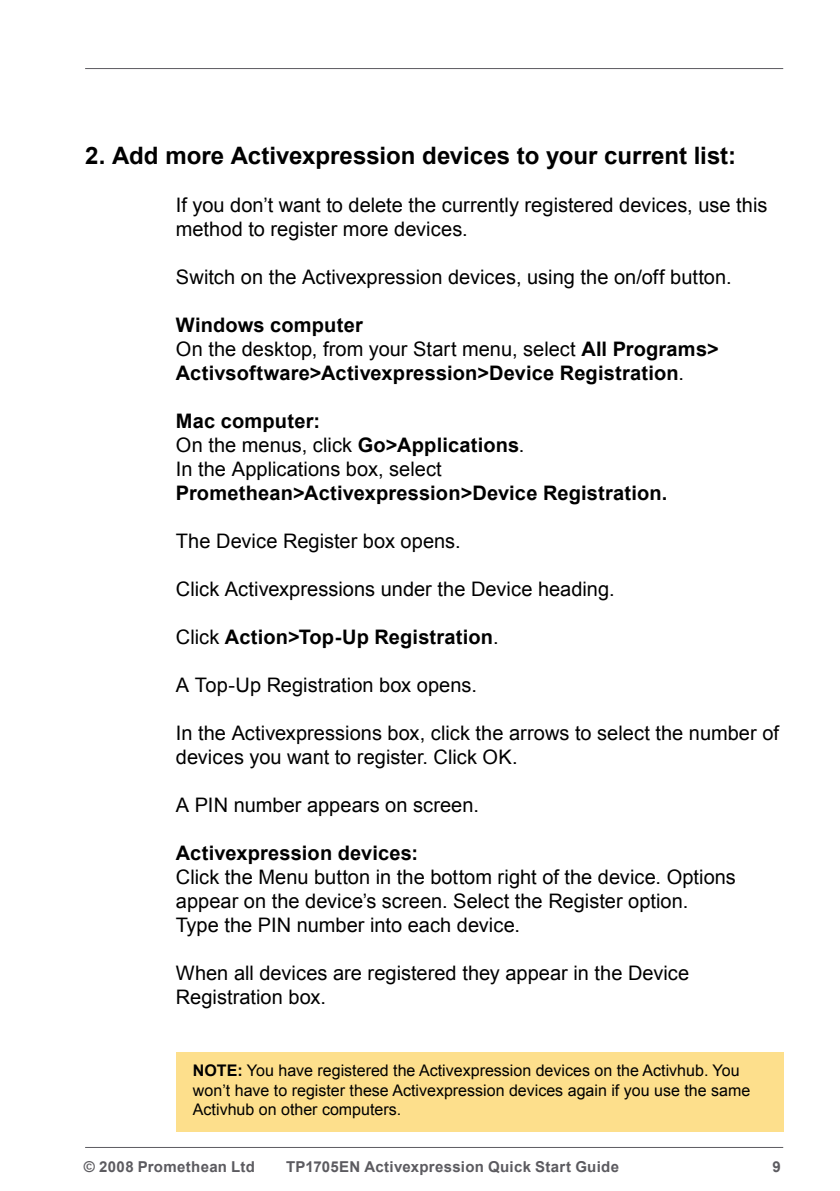
<style>
.page{position:relative;width:840px;height:1191px;background:#fff}
.page>*{position:absolute;margin:0;border:0;box-sizing:border-box;transform-origin:0 0}
.t1{font:700 24px "Arial";color:#000}
.t2{font:20px/24px "Arial";color:#000}
.t3{font:700 20px/24px "Arial";letter-spacing:.01em;color:#000}
.t4{font:16px/19.2px "Arial";color:#000}
.t5{font:700 16px "Arial";color:#000}
.t6{font:700 15px "Arial";letter-spacing:.02em;color:#5c5b60}
.s1{font-weight:400}
.s2{font-weight:700}
</style>
<div class="page">
<hr style="left:85px;top:1147px;width:697px;height:1px;background:#5c5b60">
<hr style="left:85px;top:68px;width:697px;height:1px;background:#5c5b60">
<div style="left:176px;top:1052px;width:606px;height:80px;background:#fddf8c"></div>
<p class="t1" style="left:85px;top:142px;width:652px">2. Add more Activexpression devices to your current list:</p>
<p class="t2" style="left:176px;top:193px;width:592px">If you don’t want to delete the currently registered devices, use this method to register more devices.</p>
<p class="t2" style="left:176px;top:265px;width:557px">Switch on the Activexpression devices, using the on/off button.</p>
<p class="t3" style="left:176px;top:313px;width:544px">Windows computer<br><span class="s1">On the desktop, from your Start menu, select</span> All Programs&gt;<br>Activsoftware&gt;Activexpression&gt;Device Registration<span class="s1">.</span></p>
<p class="t2" style="left:176px;top:409px;width:350px"><span class="s2">Mac computer:<br></span>On the menus, click <span class="s2">Go&gt;Applications</span>.<br>In the Applications box, select</p>
<p class="t3" style="left:176px;top:481px;width:492px">Promethean&gt;Activexpression&gt;Device Registration.</p>
<p class="t2" style="left:176px;top:529px;width:286px">The Device Register box opens.</p>
<p class="t2" style="left:176px;top:577px;width:440px">Click Activexpressions under the Device heading.</p>
<p class="t3" style="left:176px;top:625px;width:324px"><span class="s1">Click</span> Action&gt;Top-Up Registration<span class="s1">.</span></p>
<p class="t2" style="left:176px;top:673px;width:302px">A Top-Up Registration box opens.</p>
<p class="t2" style="left:176px;top:721px;width:604px">In the Activexpressions box, click the arrows to select the number of devices you want to register. Click OK.</p>
<p class="t2" style="left:176px;top:793px;width:304px">A PIN number appears on screen.</p>
<p class="t3" style="left:176px;top:841px;width:244px">Activexpression devices:</p>
<p class="t2" style="left:176px;top:865px;width:561px">Click the Menu button in the bottom right of the device. Options appear on the device’s screen. Select the Register option.<br>Type the PIN number into each device.</p>
<p class="t2" style="left:176px;top:961px;width:514px">When all devices are registered they appear in the Device<br>Registration box.</p>
<p class="t5" style="left:193px;top:1061px;width:24px">Note</p>
<p class="t4" style="left:193px;top:1061px;width:558px;text-indent:44px"><span class="s2">:</span> You have registered the Activexpression devices on the Activhub. You won’t have to register these Activexpression devices again if you use the same<br>Activhub on other computers.</p>
<p class="t6" style="left:84px;top:1158px;width:172px">© 2008 Promethean Ltd</p>
<p class="t6" style="left:286px;top:1158px;width:334px">TP1705EN Activexpression Quick Start Guide</p>
</div>
